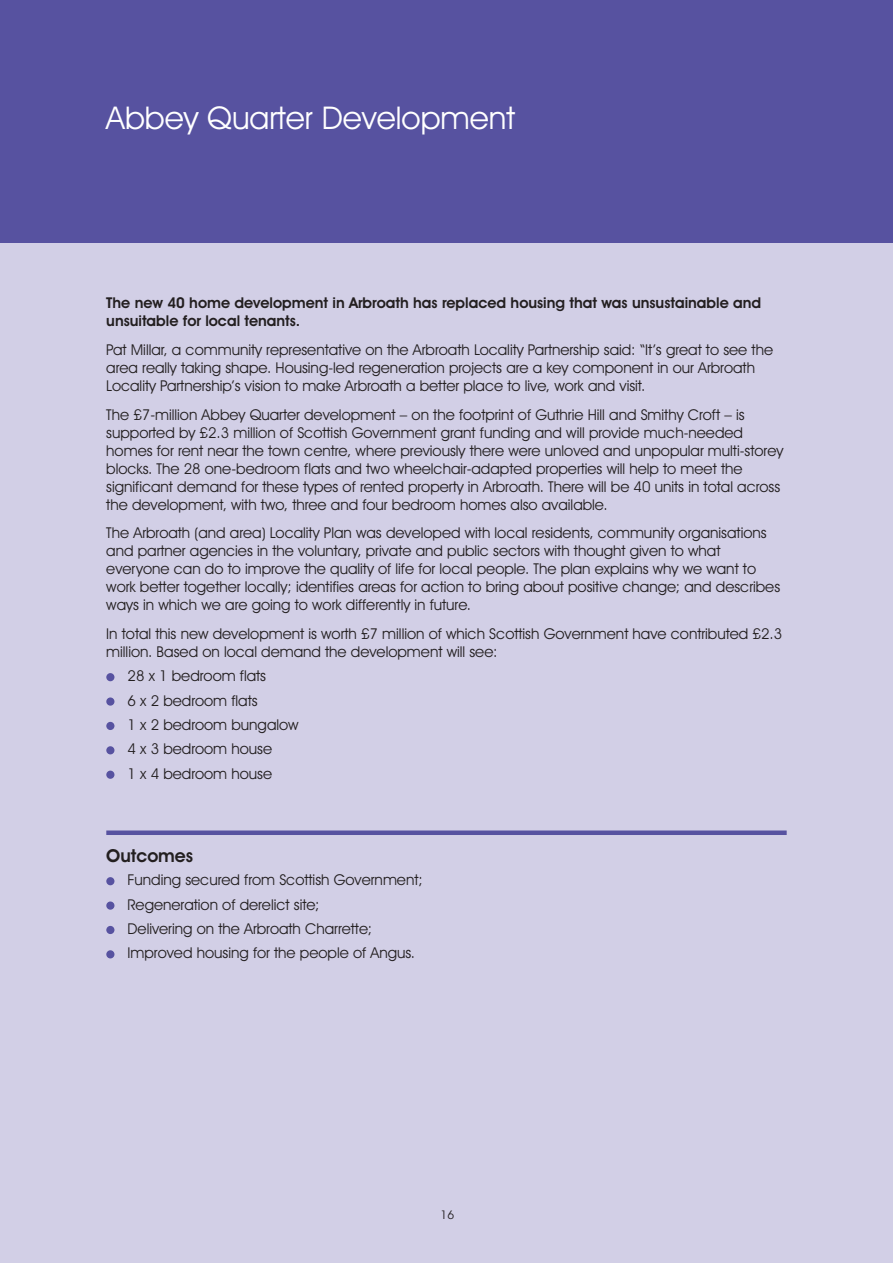
<style>
.page{position:relative;width:893px;height:1263px;background:#d2cfe6}
.page>*{position:absolute;margin:0;border:0;box-sizing:border-box;transform-origin:0 0}
.t1{font:31.5px "Avant Garde IT Cby BT";color:#fff}
.t2{font:600 18px "Avant Garde IT Cby BT";color:#231f20}
.t3{font:15px/18px "Avant Garde IT Cby BT";color:#231f20}
.t4{font:600 15px/18px "Avant Garde IT Cby BT";color:#231f20}
.t5{font:12px "Avant Garde IT Cby BT";color:#231f20}
</style>
<div class="page">
<div style="left:106px;top:830px;width:681px;height:5px;background:#5752a0"></div>
<div style="left:106px;top:673px;width:8px;height:8px;background:#5752a0;border-radius:50%"></div>
<div style="left:106px;top:697px;width:8px;height:9px;background:#5752a0;border-radius:50%"></div>
<div style="left:106px;top:722px;width:8px;height:8px;background:#5752a0;border-radius:50%"></div>
<div style="left:106px;top:746px;width:8px;height:8px;background:#5752a0;border-radius:50%"></div>
<div style="left:106px;top:771px;width:8px;height:8px;background:#5752a0;border-radius:50%"></div>
<div style="left:106px;top:877px;width:8px;height:8px;background:#5752a0;border-radius:50%"></div>
<div style="left:106px;top:901px;width:8px;height:9px;background:#5752a0;border-radius:50%"></div>
<div style="left:106px;top:926px;width:8px;height:8px;background:#5752a0;border-radius:50%"></div>
<div style="left:106px;top:950px;width:8px;height:8px;background:#5752a0;border-radius:50%"></div>
<div style="left:0;top:0;width:893px;height:242px;background:#5752a0"></div>
<h1 class="t1" style="left:106px;top:106px;width:410px">Abbey Quarter Development</h1>
<p class="t4" style="left:106px;top:295px;width:656px">The new 40 home development in Arbroath has replaced housing that was unsustainable and unsuitable for local tenants.</p>
<p class="t3" style="left:106px;top:342px;width:668px">Pat Millar, a community representative on the Arbroath Locality Partnership said: “It’s great to see the area really taking shape. Housing-led regeneration projects are a key component in our Arbroath<br>Locality Partnership’s vision to make Arbroath a better place to live, work and visit.</p>
<p class="t3" style="left:106px;top:407px;width:678px">The £7-million Abbey Quarter development – on the footprint of Guthrie Hill and Smithy Croft – is supported by £2.3 million of Scottish Government grant funding and will provide much-needed homes for rent near the town centre, where previously there were unloved and unpopular multi-storey blocks. The 28 one-bedroom flats and two wheelchair-adapted properties will help to meet the significant demand for these types of rented property in Arbroath. There will be 40 units in total across the development, with two, three and four bedroom homes also available.</p>
<p class="t3" style="left:106px;top:525px;width:675px">The Arbroath (and area) Locality Plan was developed with local residents, community organisations and partner agencies in the voluntary, private and public sectors with thought given to what everyone can do to improve the quality of life for local people. The plan explains why we want to work better together locally; identifies areas for action to bring about positive change; and describes ways in which we are going to work differently in future.</p>
<p class="t3" style="left:106px;top:626px;width:677px">In total this new development is worth £7 million of which Scottish Government have contributed £2.3 million. Based on local demand the development will see:</p>
<p class="t3" style="left:128px;top:665px;width:173px;line-height:24.5px">28 x 1 bedroom flats<br>6 x 2 bedroom flats<br>1 x 2 bedroom bungalow<br>4 x 3 bedroom house<br>1 x 4 bedroom house</p>
<p class="t2" style="left:106px;top:849px;width:88px">Outcomes</p>
<p class="t3" style="left:128px;top:869px;width:297px;line-height:24.5px">Funding secured from Scottish Government; Regeneration of derelict site;<br>Delivering on the Arbroath Charrette; Improved housing for the people of Angus.</p>
<p class="t5" style="left:441px;top:1211px;width:15px">16</p>
</div>
